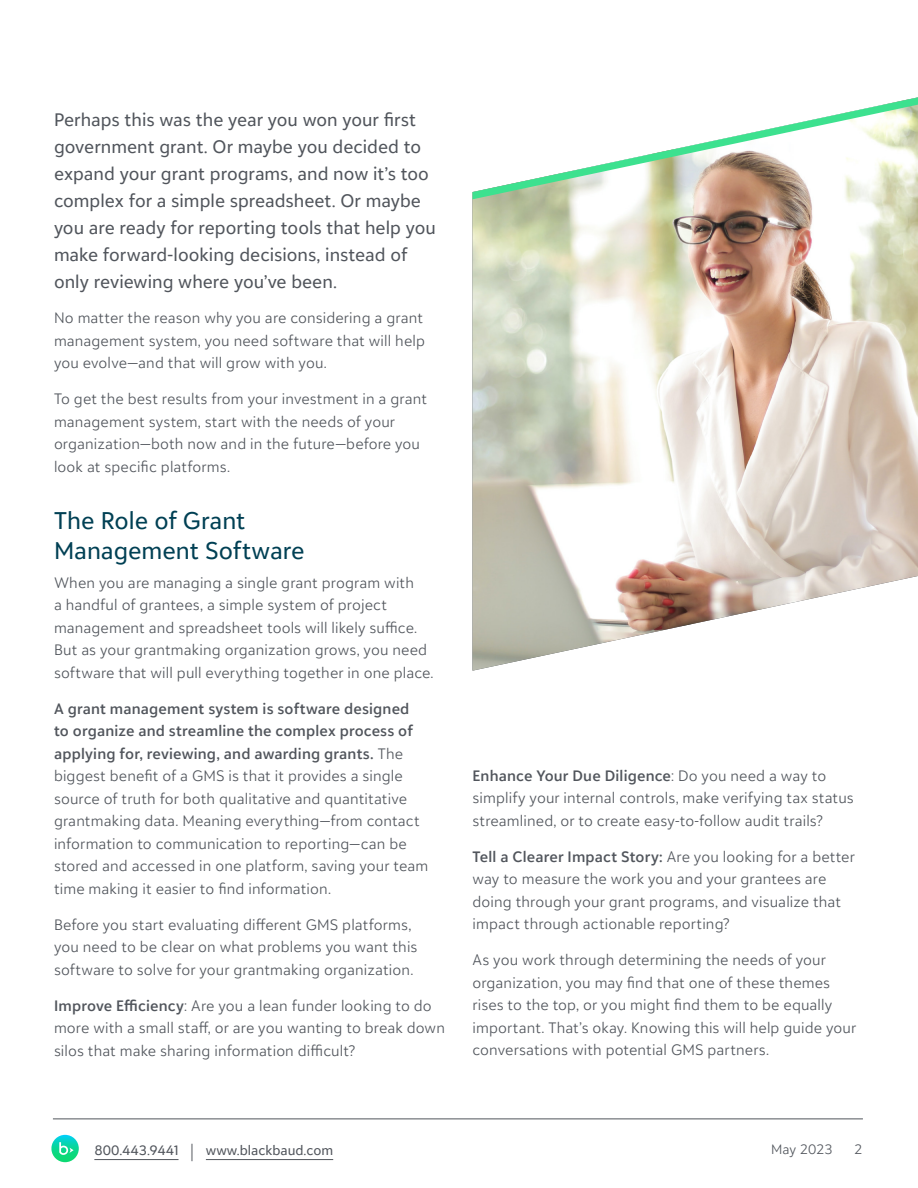
<style>
.page{position:relative;width:918px;height:1188px;background:#fff}
.page>*{position:absolute;margin:0;border:0;box-sizing:border-box;transform-origin:0 0}
.Headline_H1__Main{font:24px/30px "BLKB Sans";color:#004054}
.Introduction{font:18px/27px "BLKB Sans";color:#51555c}
.t1{font:300 15px/22.5px "BLKB Sans";letter-spacing:.01em;color:#51555c}
.t2{font:13.5px "BLKB Sans";color:#51555c}
.t3{font:300 13.5px "BLKB Sans";color:#51555c}
.s1{font-weight:600}
.s2{font-weight:300;font-size:20.25px}
</style>
<div class="page">
<hr style="left:53px;top:1119px;width:810px;height:1px;background:#51555c">
<svg style="left:51px;top:1135px;width:28px;height:27px"></svg>
<svg style="left:59px;top:1142px;width:15px;height:13px"></svg>
<hr style="left:94px;top:1159px;width:85px;height:1px;background:#51555c">
<hr style="left:206px;top:1159px;width:127px;height:1px;background:#51555c">
<img style="left:472px;top:199px;width:446px;height:472px">
<svg style="left:472px;top:97px;width:446px;height:102px"></svg>
<p class="Introduction" style="left:54px;top:106px;width:383px">Perhaps this was the year you won your first government grant. Or maybe you decided to expand your grant programs, and now it’s too complex for a simple spreadsheet. Or maybe you are ready for reporting tools that help you make forward-looking decisions, instead of only reviewing where you’ve been.</p>
<p class="t1" style="left:54px;top:306px;width:373px">No matter the reason why you are considering a grant management system, you need software that will help you evolve—and that will grow with you.</p>
<p class="t1" style="left:54px;top:387px;width:375px">To get the best results from your investment in a grant management system, start with the needs of your organization—both now and in the future—before you look at specific platforms.</p>
<p class="Headline_H1__Main" style="left:54px;top:505px;width:252px">The Role of Grant<br>Management Software</p>
<p class="t1" style="left:54px;top:571px;width:381px">When you are managing a single grant program with<br>a handful of grantees, a simple system of project management and spreadsheet tools will likely suffice.<br>But as your grantmaking organization grows, you need software that will pull everything together in one place.</p>
<p class="t1" style="left:54px;top:697px;width:376px"><span class="s1">A grant management system is software designed<br>to organize and streamline the complex process of applying for, reviewing, and awarding grants.</span> The biggest benefit of a GMS is that it provides a single source of truth for both qualitative and quantitative grantmaking data. Meaning everything—from contact information to communication to reporting—can be stored and accessed in one platform, saving your team time making it easier to find information.</p>
<p class="t1" style="left:54px;top:913px;width:365px">Before you start evaluating different GMS platforms, you need to be clear on what problems you want this software to solve for your grantmaking organization.</p>
<p class="t1" style="left:54px;top:994px;width:392px"><span class="s1">Improve Efficiency</span>: Are you a lean funder looking to do more with a small staff, or are you wanting to break down silos that make sharing information difficult?</p>
<p class="t1" style="left:472px;top:764px;width:383px"><span class="s1">Enhance Your Due Diligence</span>: Do you need a way to simplify your internal controls, make verifying tax status streamlined, or to create easy-to-follow audit trails?</p>
<p class="t1" style="left:472px;top:845px;width:384px"><span class="s1">Tell a Clearer Impact Story:</span> Are you looking for a better way to measure the work you and your grantees are doing through your grant programs, and visualize that impact through actionable reporting?</p>
<p class="t1" style="left:472px;top:948px;width:385px">As you work through determining the needs of your organization, you may find that one of these themes rises to the top, or you might find them to be equally important. That’s okay. Knowing this will help guide your conversations with potential GMS partners.</p>
<p class="t2" style="left:189px;top:1142px;width:145px"><span class="s2">|</span> www.blackbaud.com</p>
<p class="t2" style="left:94px;top:1142px;width:86px">800.443.9441</p>
<p class="t3" style="left:771px;top:1141px;width:63px">May 2023</p>
<p class="t3" style="left:854px;top:1141px;width:10px">2</p>
</div>
